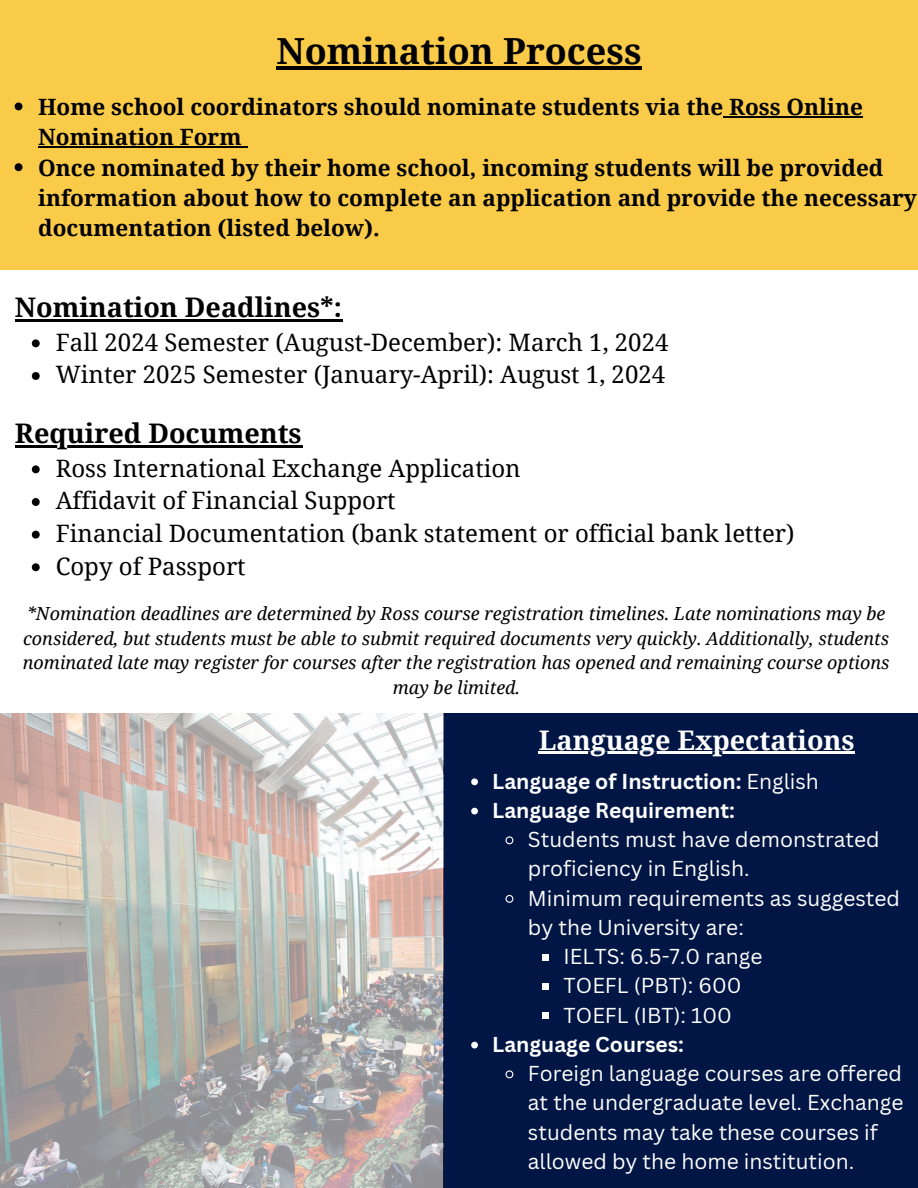
<style>
.page{position:relative;width:918px;height:1188px;background:#fff}
.page>*{position:absolute;margin:0;border:0;box-sizing:border-box;transform-origin:0 0}
.t1{font:700 36px "Noto Serif";color:#000}
.t2{font:700 27px "Noto Serif";color:#000}
.t3{font:700 27px "Noto Serif";color:#fff}
.t4{font:24px "Noto Serif";color:#000}
.t5{font:700 22.5px/30.3px "Noto Serif";color:#000}
.t6{font:21px/29.2px "Canva Sans";color:#fff}
.t7{font:700 21px "Canva Sans";color:#fff}
.t8{font:italic 18px/24.8px "Noto Serif";color:#000;text-align:center}
.s1{font-weight:400}
</style>
<div class="page">
<div style="left:0;top:0;width:918px;height:269px;background:#facb49"></div>
<div style="left:443px;top:714px;width:475px;height:474px;background:#021645"></div>
<hr style="left:276px;top:67px;width:366px;height:3px;background:#000">
<svg style="left:15px;top:103px;width:7px;height:7px"></svg>
<hr style="left:723px;top:116px;width:140px;height:1px;background:#000">
<hr style="left:38px;top:146px;width:204px;height:2px;background:#000">
<svg style="left:15px;top:163px;width:7px;height:8px"></svg>
<hr style="left:15px;top:319px;width:327px;height:2px;background:#000">
<svg style="left:32px;top:339px;width:8px;height:8px"></svg>
<svg style="left:32px;top:372px;width:8px;height:8px"></svg>
<hr style="left:15px;top:445px;width:287px;height:2px;background:#000">
<svg style="left:32px;top:465px;width:8px;height:8px"></svg>
<svg style="left:32px;top:498px;width:8px;height:8px"></svg>
<svg style="left:32px;top:531px;width:8px;height:8px"></svg>
<svg style="left:32px;top:563px;width:8px;height:8px"></svg>
<hr style="left:539px;top:752px;width:316px;height:2px;background:#fff">
<svg style="left:471px;top:778px;width:7px;height:7px"></svg>
<svg style="left:471px;top:808px;width:7px;height:6px"></svg>
<svg style="left:505px;top:836px;width:9px;height:9px"></svg>
<svg style="left:505px;top:894px;width:9px;height:9px"></svg>
<div style="left:542px;top:954px;width:7px;height:7px;background:#fff"></div>
<div style="left:542px;top:983px;width:7px;height:7px;background:#fff"></div>
<div style="left:542px;top:1012px;width:7px;height:7px;background:#fff"></div>
<svg style="left:471px;top:1042px;width:7px;height:6px"></svg>
<svg style="left:505px;top:1070px;width:9px;height:9px"></svg>
<img style="left:0;top:714px;width:443px;height:474px">
<h1 class="t1" style="left:276px;top:26px;width:367px">Nomination Process</h1>
<p class="t5" style="left:38px;top:91px;width:826px">Home school coordinators should nominate students via the Ross Online<br>Nomination Form</p>
<p class="t5" style="left:38px;top:152px;width:880px">Once nominated by their home school, incoming students will be provided information about how to complete an application and provide the necessary documentation (listed below).</p>
<h2 class="t2" style="left:15px;top:288px;width:328px">Nomination Deadlines*:</h2>
<p class="t4" style="left:56px;top:325px;width:614px">Fall 2024 Semester (August-December): March 1, 2024</p>
<p class="t4" style="left:56px;top:358px;width:611px">Winter 2025 Semester (January-April): August 1, 2024</p>
<h2 class="t2" style="left:15px;top:414px;width:288px">Required Documents</h2>
<p class="t4" style="left:56px;top:451px;width:467px">Ross International Exchange Application</p>
<p class="t4" style="left:56px;top:484px;width:342px">Affidavit of Financial Support</p>
<p class="t4" style="left:56px;top:516px;width:740px">Financial Documentation (bank statement or official bank letter)</p>
<p class="t4" style="left:56px;top:549px;width:192px">Copy of Passport</p>
<p class="t8" style="left:23px;top:600px;width:868px">*Nomination deadlines are determined by Ross course registration timelines. Late nominations may be considered, but students must be able to submit required documents very quickly. Additionally, students nominated late may register for courses after the registration has opened and remaining course options may be limited.</p>
<p class="t3" style="left:539px;top:721px;width:317px">Language Expectations</p>
<h2 class="t7" style="left:492px;top:766px;width:328px">Language of Instruction: <span class="s1">English</span></h2>
<p class="t7" style="left:492px;top:795px;width:244px">Language Requirement:</p>
<p class="t6" style="left:528px;top:824px;width:353px">Students must have demonstrated proficiency in English.</p>
<p class="t6" style="left:528px;top:883px;width:374px">Minimum requirements as suggested by the University are:</p>
<p class="t6" style="left:564px;top:941px;width:200px">IELTS: 6.5-7.0 range</p>
<p class="t6" style="left:564px;top:971px;width:179px">TOEFL (PBT): 600</p>
<p class="t6" style="left:564px;top:1000px;width:170px">TOEFL (IBT): 100</p>
<p class="t7" style="left:492px;top:1029px;width:193px">Language Courses:</p>
<p class="t6" style="left:528px;top:1058px;width:377px">Foreign language courses are offered at the undergraduate level. Exchange students may take these courses if allowed by the home institution.</p>
</div>
